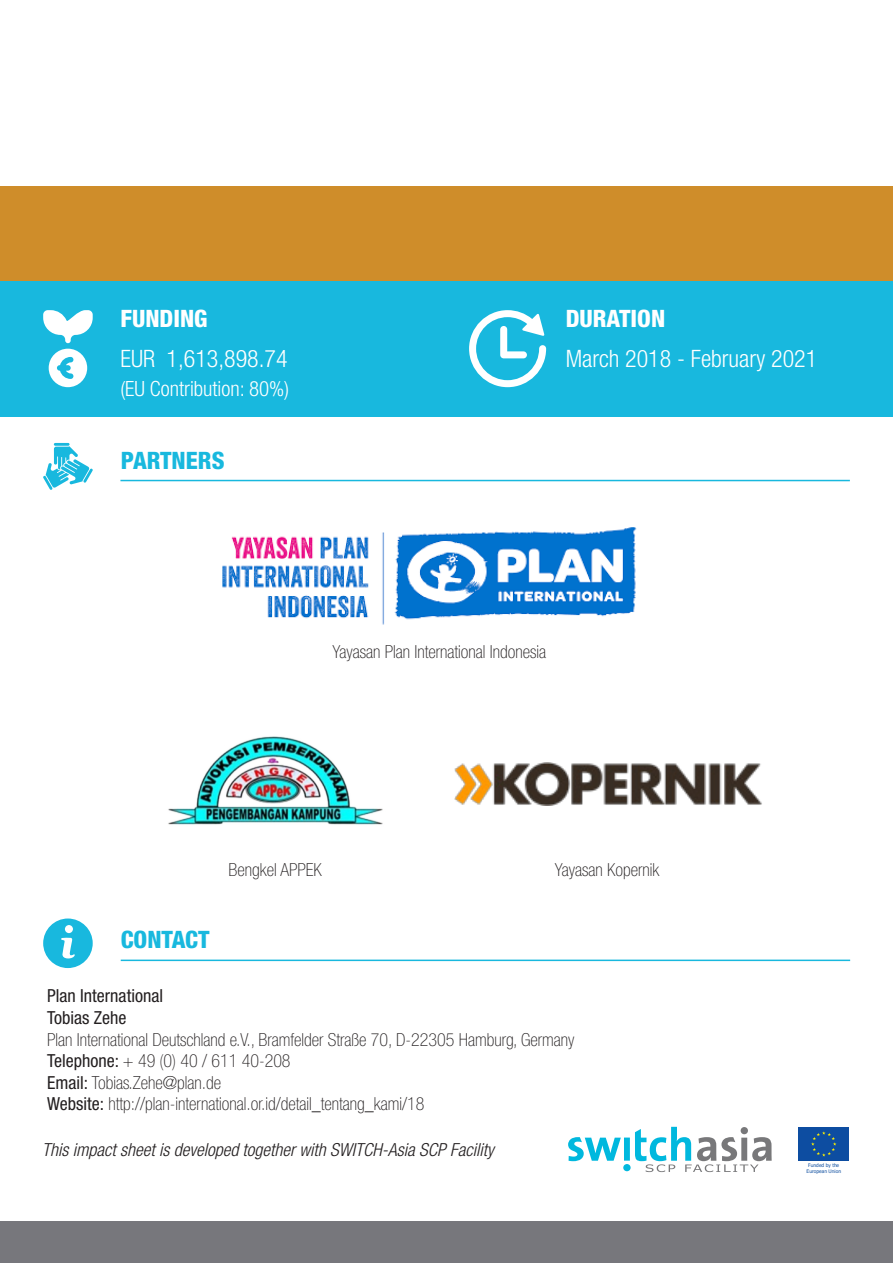
<style>
.page{position:relative;width:893px;height:1263px;background:#fff}
.page>*{position:absolute;margin:0;border:0;box-sizing:border-box;transform-origin:0 0}
.t1{font:300 condensed 24px "Helvetica Neue LT Std";color:#fff}
.t2{font:800 condensed 24px "Helvetica Neue LT Std";color:#fff}
.t3{font:800 condensed 24px "Helvetica Neue LT Std";color:#18b8de}
.t4{font:300 condensed 21px "Helvetica Neue LT Std";color:#fff}
.t5{font:100 condensed 18px "Helvetica Neue LT Std";color:#231f20}
.t6{font:italic 300 condensed 18px "Helvetica Neue LT Std";color:#231f20}
.t7{font:condensed 18px "Helvetica Neue LT Std";color:#231f20}
.t8{font:4.95px/5.8px "Tahoma";color:#0f4fa0;text-align:center}
.s1{font-weight:400}
</style>
<div class="page">
<div style="left:0;top:187px;width:893px;height:95px;background:#cf8d2a"></div>
<div style="left:0;top:1221px;width:893px;height:42px;background:#77777c"></div>
<div style="left:0;top:282px;width:893px;height:135px;background:#18b8de"></div>
<svg style="left:43px;top:310px;width:50px;height:33px"></svg>
<svg style="left:49px;top:349px;width:38px;height:38px"></svg>
<hr style="left:54px;top:443px;width:16px;height:3px;background:#18b8de">
<svg style="left:43px;top:446px;width:50px;height:44px"></svg>
<div style="left:43px;top:918px;width:50px;height:50px;background:#18b8de;border-radius:50%"></div>
<div style="left:65px;top:925px;width:8px;height:8px;background:#fff;border-radius:50%"></div>
<svg style="left:61px;top:937px;width:14px;height:22px"></svg>
<svg style="left:469px;top:310px;width:77px;height:77px"></svg>
<hr style="left:120px;top:480px;width:730px;height:1px;background:#18b8de">
<hr style="left:121px;top:959px;width:729px;height:2px;background:#18b8de">
<svg style="left:568px;top:1127px;width:204px;height:45px"></svg>
<svg style="left:798px;top:1127px;width:1px;height:34px"></svg>
<div style="left:799px;top:1127px;width:50px;height:34px;background:#0d4da1"></div>
<svg style="left:811px;top:1131px;width:25px;height:25px"></svg>
<img style="left:168px;top:736px;width:215px;height:89px">
<img style="left:454px;top:762px;width:308px;height:43px">
<img style="left:222px;top:527px;width:415px;height:98px">
<p class="t2" style="left:120px;top:304px;width:89px">FUNDING</p>
<p class="t1" style="left:120px;top:345px;width:169px">EUR 1,613,898.74</p>
<p class="t4" style="left:120px;top:377px;width:170px">(EU Contribution: 80%)</p>
<p class="t3" style="left:121px;top:446px;width:105px">PARTNERS</p>
<p class="t2" style="left:566px;top:304px;width:101px">DURATION</p>
<p class="t1" style="left:566px;top:345px;width:253px">March 2018 - February 2021</p>
<p class="t5" style="left:333px;top:641px;width:215px">Yayasan Plan International Indonesia</p>
<p class="t5" style="left:229px;top:859px;width:95px">Bengkel APPEK</p>
<p class="t5" style="left:555px;top:859px;width:106px">Yayasan Kopernik</p>
<p class="t3" style="left:121px;top:925px;width:90px">CONTACT</p>
<p class="t7" style="left:47px;top:986px;width:117px">Plan International</p>
<p class="t7" style="left:47px;top:1007px;width:81px">Tobias Zehe</p>
<p class="t5" style="left:47px;top:1029px;width:529px">Plan International Deutschland e.V., Bramfelder Straße 70, D-22305 Hamburg, Germany</p>
<p class="t5" style="left:47px;top:1051px;width:245px"><span class="s1">Telephone:</span> + 49 (0) 40 / 611 40-208</p>
<p class="t5" style="left:47px;top:1072px;width:175px"><span class="s1">Email:</span> Tobias.Zehe@plan.de</p>
<p class="t5" style="left:47px;top:1094px;width:379px"><span class="s1">Website:</span> http://plan-international.or.id/detail_tentang_kami/18</p>
<p class="t6" style="left:42px;top:1139px;width:453px">This impact sheet is developed together with SWITCH-Asia SCP Facility</p>
<p class="t8" style="left:807px;top:1163px;width:36px">Funded by the<br>European Union</p>
</div>
